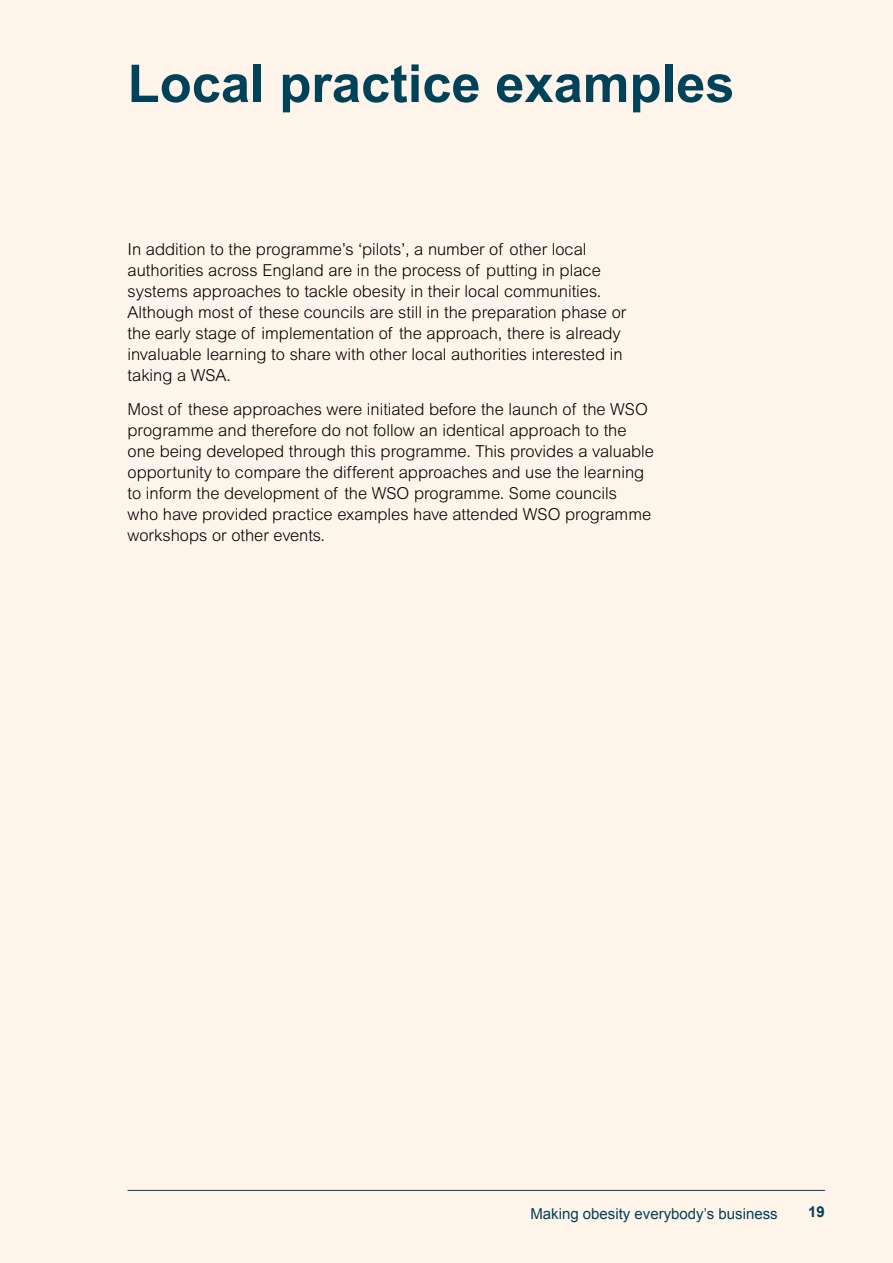
<style>
.page{position:relative;width:893px;height:1263px;background:#fff4e9}
.page>*{position:absolute;margin:0;border:0;box-sizing:border-box;transform-origin:0 0}
.t1{font:700 52.5px "Arial";color:#004259}
.t2{font:300 16.5px/21px "Arial MT Std";color:#000}
.t3{font:15px "Arial";color:#004259}
.t4{font:700 15px "Arial";color:#004259}
</style>
<div class="page">
<hr style="left:128px;top:1190px;width:697px;height:1px;background:#004259">
<h1 class="t1" style="left:128px;top:49px;width:608px">Local practice examples</h1>
<p class="t2" style="left:128px;top:239px;width:500px">In addition to the programme’s ‘pilots’, a number of other local authorities across England are in the process of putting in place systems approaches to tackle obesity in their local communities.<br>Although most of these councils are still in the preparation phase or the early stage of implementation of the approach, there is already invaluable learning to share with other local authorities interested in taking a WSA.</p>
<p class="t2" style="left:128px;top:398px;width:528px">Most of these approaches were initiated before the launch of the WSO programme and therefore do not follow an identical approach to the one being developed through this programme. This provides a valuable opportunity to compare the different approaches and use the learning to inform the development of the WSO programme. Some councils<br>who have provided practice examples have attended WSO programme workshops or other events.</p>
<p class="t3" style="left:530px;top:1203px;width:249px">Making obesity everybody’s business</p>
<p class="t4" style="left:808px;top:1202px;width:18px">19</p>
</div>
